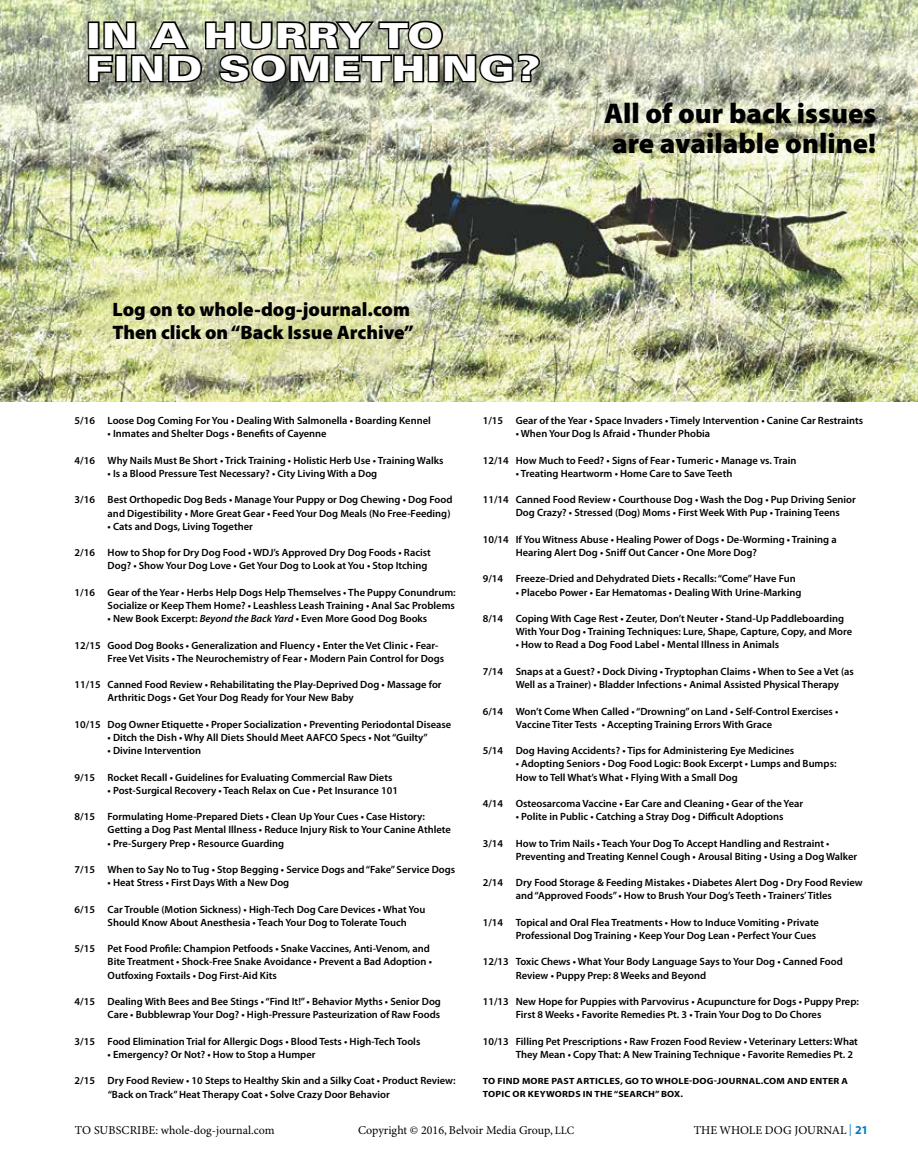
<style>
.page{position:relative;width:918px;height:1175px;background:#fff}
.page>*{position:absolute;margin:0;border:0;box-sizing:border-box;transform-origin:0 0}
.t1{font:900 34.5px/33px "Univers";letter-spacing:.025em;color:#fff;scale:1.25 1}
.t2{font:900 28.5px/30px "Myriad Pro";color:#000}
.t3{font:900 19.5px/23.4px "Myriad Pro";color:#000}
.t4{font:12px "Minion Pro";color:#000}
.t5{font:600 10.5px/13.2px "Myriad Pro";color:#000}
.t6{font:700 9px/12.8px "Myriad Pro";letter-spacing:.02em;color:#000;scale:1.1 1}
.s1{font-style:italic}
.s2{font-size:11.25px}
.s3{color:#007bc3}
.s4{font-family:"Myriad Pro";font-weight:700;color:#007bc3}
</style>
<div class="page">
<img style="left:0;top:0;width:918px;height:402px">
<svg style="left:87px;top:17px;width:455px;height:69px"></svg>
<h1 class="t1" style="left:87px;top:19px;width:364px">IN A HURRY TO<br>FIND SOMETHING?</h1>
<h3 class="t3" style="left:113px;top:296px;width:303px">Log on to whole-dog-journal.com<br>Then click on “Back Issue Archive”</h3>
<h2 class="t2" style="left:604px;top:97px;width:274px">All of our back issues are available online!</h2>
<p class="t5" style="left:75px;top:414px;width:358px">5/16 Loose Dog Coming For You • Dealing With Salmonella • Boarding Kennel</p>
<p class="t5" style="left:108px;top:427px;width:221px">• Inmates and Shelter Dogs • Benefits of Cayenne</p>
<p class="t5" style="left:75px;top:453px;width:370px">4/16 Why Nails Must Be Short • Trick Training • Holistic Herb Use • Training Walks</p>
<p class="t5" style="left:108px;top:466px;width:271px">• Is a Blood Pressure Test Necessary? • City Living With a Dog</p>
<p class="t5" style="left:75px;top:493px;width:379px;text-align:right">3/16 Best Orthopedic Dog Beds • Manage Your Puppy or Dog Chewing • Dog Food and Digestibility • More Great Gear • Feed Your Dog Meals (No Free-Feeding)</p>
<p class="t5" style="left:108px;top:519px;width:147px">• Cats and Dogs, Living Together</p>
<p class="t5" style="left:108px;top:546px;width:325px;text-indent:-33px">2/16 How to Shop for Dry Dog Food • WDJ’s Approved Dry Dog Foods • Racist<br>Dog? • Show Your Dog Love • Get Your Dog to Look at You • Stop Itching</p>
<p class="t5" style="left:75px;top:585px;width:383px;text-align:right">1/16 Gear of the Year • Herbs Help Dogs Help Themselves • The Puppy Conundrum:<br>Socialize or Keep Them Home? • Leashless Leash Training • Anal Sac Problems</p>
<p class="t5" style="left:108px;top:611px;width:321px">• New Book Excerpt: <span class="s1">Beyond the Back Yard</span> • Even More Good Dog Books</p>
<p class="t5" style="left:108px;top:638px;width:338px;text-indent:-33px">12/15 Good Dog Books • Generalization and Fluency • Enter the Vet Clinic • Fear-<br>Free Vet Visits • The Neurochemistry of Fear • Modern Pain Control for Dogs</p>
<p class="t5" style="left:108px;top:677px;width:336px;text-indent:-33px">11/15 Canned Food Review • Rehabilitating the Play-Deprived Dog • Massage for<br>Arthritic Dogs • Get Your Dog Ready for Your New Baby</p>
<p class="t5" style="left:75px;top:717px;width:378px">10/15 Dog Owner Etiquette • Proper Socialization • Preventing Periodontal Disease</p>
<p class="t5" style="left:108px;top:730px;width:322px">• Ditch the Dish • Why All Diets Should Meet AAFCO Specs • Not “Guilty”</p>
<p class="t5" style="left:108px;top:743px;width:95px">• Divine Intervention</p>
<p class="t5" style="left:75px;top:770px;width:319px">9/15 Rocket Recall • Guidelines for Evaluating Commercial Raw Diets</p>
<p class="t5" style="left:108px;top:783px;width:292px">• Post-Surgical Recovery • Teach Relax on Cue • Pet Insurance 101</p>
<p class="t5" style="left:108px;top:809px;width:345px;text-indent:-33px">8/15 Formulating Home-Prepared Diets • Clean Up Your Cues • Case History:<br>Getting a Dog Past Mental Illness • Reduce Injury Risk to Your Canine Athlete</p>
<p class="t5" style="left:108px;top:836px;width:178px">• Pre-Surgery Prep • Resource Guarding</p>
<p class="t5" style="left:75px;top:862px;width:382px">7/15 When to Say No to Tug • Stop Begging • Service Dogs and“Fake” Service Dogs</p>
<p class="t5" style="left:108px;top:875px;width:183px">• Heat Stress • First Days With a New Dog</p>
<p class="t5" style="left:108px;top:902px;width:319px;text-indent:-33px">6/15 Car Trouble (Motion Sickness) • High-Tech Dog Care Devices • What You<br>Should Know About Anesthesia • Teach Your Dog to Tolerate Touch</p>
<p class="t5" style="left:108px;top:941px;width:326px;text-indent:-33px">5/15 Pet Food Profile: Champion Petfoods • Snake Vaccines, Anti-Venom, and<br>Bite Treatment • Shock-Free Snake Avoidance • Prevent a Bad Adoption •<br>Outfoxing Foxtails • Dog First-Aid Kits</p>
<p class="t5" style="left:75px;top:994px;width:368px;text-align:right">4/15 Dealing With Bees and Bee Stings • “Find It!” • Behavior Myths • Senior Dog<br>Care • Bubblewrap Your Dog? • High-Pressure Pasteurization of Raw Foods</p>
<p class="t5" style="left:75px;top:1034px;width:347px">3/15 Food Elimination Trial for Allergic Dogs • Blood Tests • High-Tech Tools</p>
<p class="t5" style="left:108px;top:1047px;width:209px">• Emergency? Or Not? • How to Stop a Humper</p>
<p class="t5" style="left:108px;top:1073px;width:350px;text-indent:-33px">2/15 Dry Food Review • 10 Steps to Healthy Skin and a Silky Coat • Product Review: “Back on Track”Heat Therapy Coat • Solve Crazy Door Behavior</p>
<p class="t5" style="left:483px;top:413px;width:382px">1/15 Gear of the Year • Space Invaders • Timely Intervention • Canine Car Restraints</p>
<p class="t5" style="left:516px;top:427px;width:196px">• When Your Dog Is Afraid • Thunder Phobia</p>
<p class="t5" style="left:483px;top:453px;width:315px">12/14 How Much to Feed? • Signs of Fear • Tumeric • Manage vs. Train</p>
<p class="t5" style="left:516px;top:466px;width:218px">• Treating Heartworm • Home Care to Save Teeth</p>
<p class="t5" style="left:516px;top:493px;width:342px;text-indent:-33px">11/14 Canned Food Review • Courthouse Dog • Wash the Dog • Pup Driving Senior<br>Dog Crazy? • Stressed (Dog) Moms • First Week With Pup • Training Teens</p>
<p class="t5" style="left:516px;top:532px;width:323px;text-indent:-33px">10/14 If You Witness Abuse • Healing Power of Dogs • De-Worming • Training a<br>Hearing Alert Dog • Sniff Out Cancer • One More Dog?</p>
<p class="t5" style="left:483px;top:572px;width:314px">9/14 Freeze-Dried and Dehydrated Diets • Recalls: “Come”Have Fun</p>
<p class="t5" style="left:516px;top:585px;width:287px">• Placebo Power • Ear Hematomas • Dealing With Urine-Marking</p>
<p class="t5" style="left:516px;top:611px;width:338px;text-indent:-33px">8/14 Coping With Cage Rest • Zeuter, Don’t Neuter • Stand-Up Paddleboarding<br>With Your Dog • Training Techniques: Lure, Shape, Capture, Copy, and More</p>
<p class="t5" style="left:516px;top:638px;width:265px">• How to Read a Dog Food Label • Mental Illness in Animals</p>
<p class="t5" style="left:516px;top:664px;width:340px;text-indent:-33px">7/14 Snaps at a Guest? • Dock Diving • Tryptophan Claims • When to See a Vet (as<br>Well as a Trainer) • Bladder Infections • Animal Assisted Physical Therapy</p>
<p class="t5" style="left:516px;top:704px;width:324px;text-indent:-33px">6/14 Won’t Come When Called • “Drowning”on Land • Self-Control Exercises •<br>Vaccine Titer Tests • Accepting Training Errors With Grace</p>
<p class="t5" style="left:483px;top:743px;width:313px">5/14 Dog Having Accidents? • Tips for Administering Eye Medicines</p>
<p class="t5" style="left:516px;top:757px;width:322px">• Adopting Seniors • Dog Food Logic: Book Excerpt • Lumps and Bumps:<br>How to Tell What’s What • Flying With a Small Dog</p>
<p class="t5" style="left:483px;top:796px;width:322px">4/14 Osteosarcoma Vaccine • Ear Care and Cleaning • Gear of the Year</p>
<p class="t5" style="left:516px;top:809px;width:269px">• Polite in Public • Catching a Stray Dog • Difficult Adoptions</p>
<p class="t5" style="left:516px;top:836px;width:343px;text-indent:-33px">3/14 How to Trim Nails • Teach Your Dog To Accept Handling and Restraint •<br>Preventing and Treating Kennel Cough • Arousal Biting • Using a Dog Walker</p>
<p class="t5" style="left:483px;top:875px;width:381px;text-align:center">2/14 Dry Food Storage &amp; Feeding Mistakes • Diabetes Alert Dog • Dry Food Review and“Approved Foods” • How to Brush Your Dog’s Teeth • Trainers’Titles</p>
<p class="t5" style="left:483px;top:915px;width:338px;text-align:right">1/14 Topical and Oral Flea Treatments • How to Induce Vomiting • Private<br>Professional Dog Training • Keep Your Dog Lean • Perfect Your Cues</p>
<p class="t5" style="left:516px;top:955px;width:329px;text-indent:-33px">12/13 Toxic Chews • What Your Body Language Says to Your Dog • Canned Food<br>Review • Puppy Prep: 8 Weeks and Beyond</p>
<p class="t5" style="left:483px;top:994px;width:378px;text-align:center">11/13 New Hope for Puppies with Parvovirus • Acupuncture for Dogs • Puppy Prep:<br>First 8 Weeks • Favorite Remedies Pt. 3 • Train Your Dog to Do Chores</p>
<p class="t5" style="left:516px;top:1034px;width:344px;text-indent:-33px">10/13 Filling Pet Prescriptions • Raw Frozen Food Review • Veterinary Letters: What<br>They Mean • Copy That: A New Training Technique • Favorite Remedies Pt. 2</p>
<p class="t6" style="left:483px;top:1074px;width:334px">TO FIND MORE PAST ARTICLES, GO TO WHOLE-DOG-JOURNAL.COM AND ENTER A<br>TOPIC OR KEYWORDS IN THE “SEARCH” BOX.</p>
<p class="t4" style="left:75px;top:1123px;width:201px">to subscribe: whole-dog-journal.com</p>
<p class="t4" style="left:358px;top:1123px;width:218px">Copyright © 2016, Belvoir Media Group, <span class="s2">LLC</span></p>
<p class="t4" style="left:694px;top:1123px;width:114px">THE WHOLE DOG JOUR</p>
<p class="t4" style="left:824px;top:1123px;width:46px">NAL <span class="s3">|</span> <span class="s4">21</span></p>
</div>
